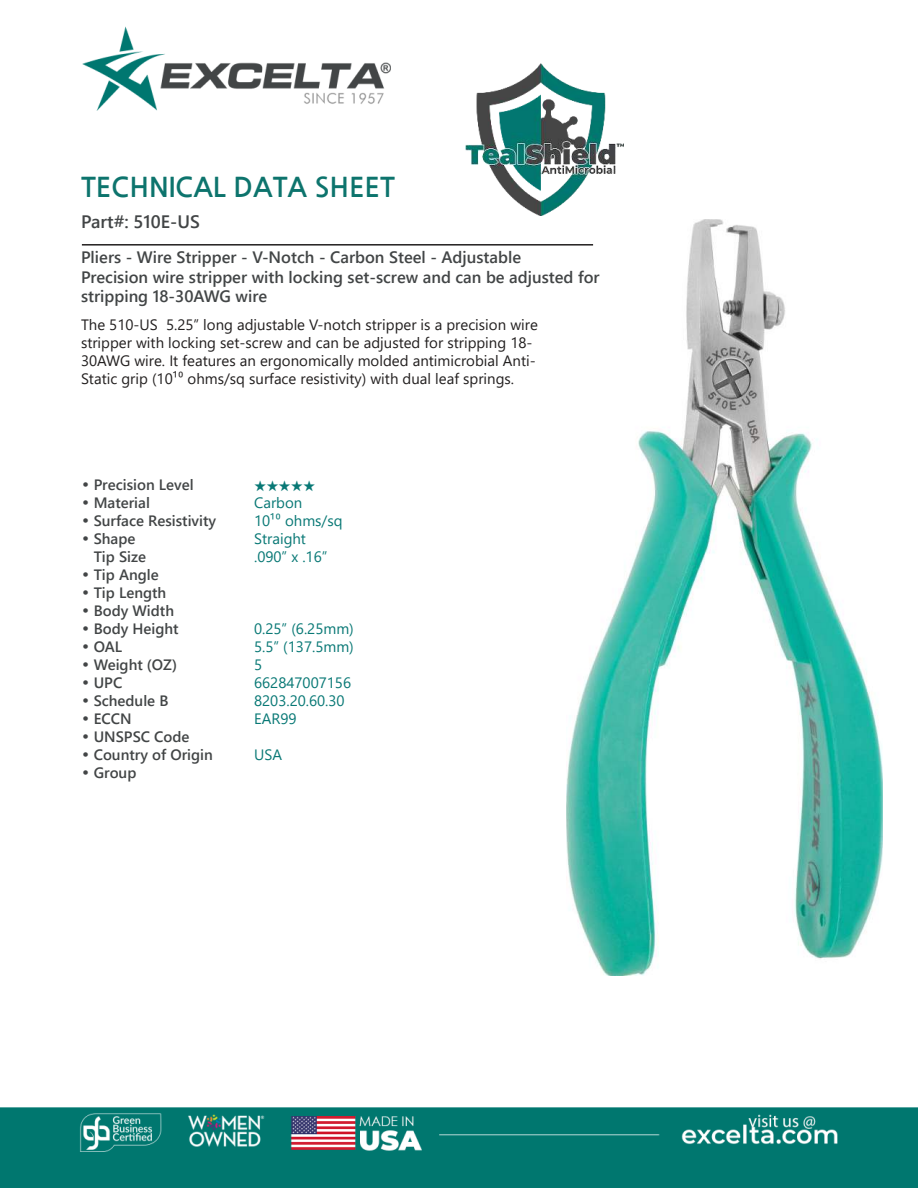
<style>
.page{position:relative;width:918px;height:1188px;background:#fff}
.page>*{position:absolute;margin:0;border:0;box-sizing:border-box;transform-origin:0 0}
.t1{font:700 27px "Nanum Gothic";color:#0d746d}
.t2{font:700 18px "Yu Gothic UI";color:#424546}
.t3{font:700 16.5px/19.8px "Yu Gothic UI";color:#424546}
.t4{font:15px/18px "Yu Gothic UI";color:#221f1f}
.t5{font:700 15px "Yu Gothic UI";color:#424546}
.t6{font:15px "Yu Gothic UI";color:#087875}
.t7{font:500 15px "ITC Zapf Dingbats";color:#087875}
.s1{font-family:"Century Gothic";font-weight:400}
</style>
<div class="page">
<img style="left:0;top:26px;width:918px;height:1162px">
<img style="left:567px;top:220px;width:315px;height:756px">
<hr style="left:82px;top:244px;width:511px;height:2px;background:#221f1f">
<img style="left:465px;top:64px;width:159px;height:151px">
<h1 class="t1" style="left:81px;top:171px;width:315px">TECHNICAL DATA SHEET</h1>
<p class="t2" style="left:81px;top:215px;width:120px">Part#: 510E-US</p>
<p class="t3" style="left:81px;top:249px;width:520px">Pliers - Wire Stripper - V-Notch - Carbon Steel - Adjustable<br>Precision wire stripper with locking set-screw and can be adjusted for stripping 18-30AWG wire</p>
<p class="t4" style="left:81px;top:313px;width:458px">The 510-US 5.25” long adjustable V-notch stripper is a precision wire stripper with locking set-screw and can be adjusted for stripping 18- 30AWG wire. It features an ergonomically molded antimicrobial Anti-Static grip (10¹⁰ ohms/sq surface resistivity) with dual leaf springs.</p>
<p class="t5" style="left:81px;top:479px;width:114px"><span class="s1">•</span> Precision Level</p>
<p class="t7" style="left:254px;top:478px;width:63px">★★★★★</p>
<p class="t5" style="left:81px;top:497px;width:70px"><span class="s1">•</span> Material</p>
<p class="t6" style="left:254px;top:494px;width:50px">Carbon</p>
<p class="t5" style="left:81px;top:515px;width:137px"><span class="s1">•</span> Surface Resistivity</p>
<p class="t6" style="left:254px;top:507px;width:90px">10¹⁰ ohms/sq</p>
<p class="t5" style="left:81px;top:533px;width:56px"><span class="s1">•</span> Shape</p>
<p class="t6" style="left:254px;top:525px;width:53px">Straight</p>
<p class="t5" style="left:94px;top:551px;width:54px">Tip Size</p>
<p class="t6" style="left:254px;top:543px;width:75px">.090” x .16”</p>
<p class="t5" style="left:81px;top:569px;width:79px"><span class="s1">•</span> Tip Angle</p>
<p class="t5" style="left:81px;top:587px;width:87px"><span class="s1">•</span> Tip Length</p>
<p class="t5" style="left:81px;top:605px;width:95px"><span class="s1">•</span> Body Width</p>
<p class="t5" style="left:81px;top:623px;width:99px"><span class="s1">•</span> Body Height</p>
<p class="t6" style="left:254px;top:615px;width:101px">0.25” (6.25mm)</p>
<p class="t5" style="left:81px;top:641px;width:43px"><span class="s1">•</span> OAL</p>
<p class="t6" style="left:254px;top:633px;width:101px">5.5” (137.5mm)</p>
<p class="t5" style="left:81px;top:659px;width:98px"><span class="s1">•</span> Weight (OZ)</p>
<p class="t6" style="left:254px;top:656px;width:10px">5</p>
<p class="t5" style="left:81px;top:677px;width:43px"><span class="s1">•</span> UPC</p>
<p class="t6" style="left:254px;top:669px;width:99px">662847007156</p>
<p class="t5" style="left:81px;top:695px;width:89px"><span class="s1">•</span> Schedule B</p>
<p class="t6" style="left:254px;top:687px;width:92px">8203.20.60.30</p>
<p class="t5" style="left:81px;top:713px;width:52px"><span class="s1">•</span> ECCN</p>
<p class="t6" style="left:254px;top:710px;width:44px">EAR99</p>
<p class="t5" style="left:81px;top:731px;width:110px"><span class="s1">•</span> UNSPSC Code</p>
<p class="t5" style="left:81px;top:749px;width:133px"><span class="s1">•</span> Country of Origin</p>
<p class="t6" style="left:254px;top:746px;width:29px">USA</p>
<p class="t5" style="left:81px;top:767px;width:57px"><span class="s1">•</span> Group</p>
</div>
